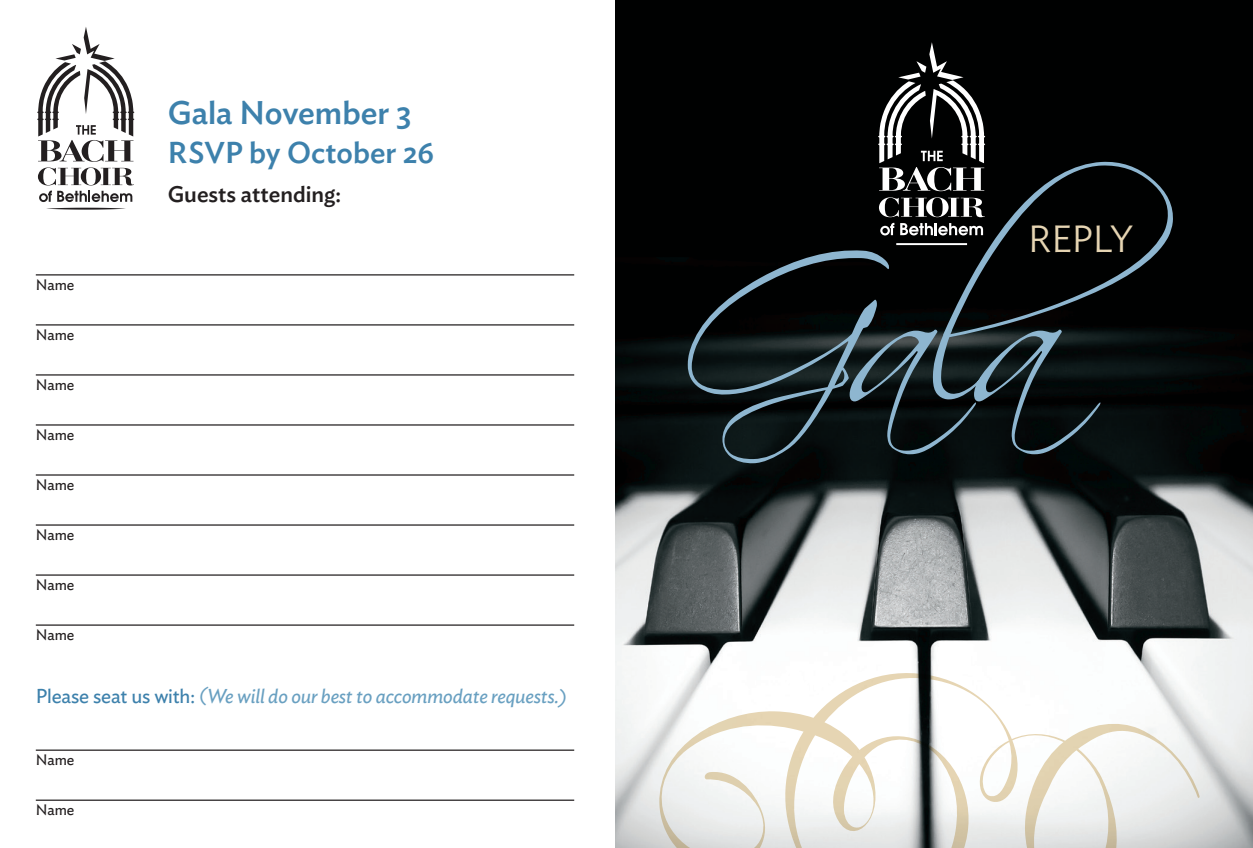
<style>
.page{position:relative;width:1253px;height:848px;background:#fff}
.page>*{position:absolute;margin:0;border:0;box-sizing:border-box;transform-origin:0 0}
.t1{font:300 37.5px "Ideal Sans";color:#e6d5b3}
.t2{font:500 32.5px "Ideal Sans";color:#3d81ac}
.t3{font:500 30px "Ideal Sans";color:#3d81ac}
.t4{font:500 22.5px "Ideal Sans";color:#231f20}
.t5{font:italic 20px "Ideal Sans";letter-spacing:-.01em;color:#69a0c1}
.t6{font:15px "Ideal Sans";color:#231f20}
.s1{font-style:normal;color:#3d81ac}
</style>
<div class="page">
<img style="left:615px;top:0;width:637px;height:848px">
<svg style="left:688px;top:161px;width:486px;height:302px;background:#101719"></svg>
<hr style="left:896px;top:243px;width:71px;height:2px;background:#fff">
<svg style="left:879px;top:197px;width:106px;height:20px"></svg>
<svg style="left:880px;top:223px;width:14px;height:12px"></svg>
<svg style="left:900px;top:223px;width:83px;height:12px"></svg>
<svg style="left:878px;top:42px;width:107px;height:149px"></svg>
<hr style="left:36px;top:274px;width:538px;height:1px;background:#231f20">
<hr style="left:36px;top:324px;width:538px;height:1px;background:#231f20">
<hr style="left:36px;top:374px;width:538px;height:1px;background:#231f20">
<hr style="left:36px;top:424px;width:538px;height:1px;background:#231f20">
<hr style="left:36px;top:474px;width:538px;height:1px;background:#231f20">
<hr style="left:36px;top:524px;width:538px;height:1px;background:#231f20">
<hr style="left:36px;top:574px;width:538px;height:1px;background:#231f20">
<hr style="left:36px;top:624px;width:538px;height:1px;background:#231f20">
<hr style="left:36px;top:749px;width:538px;height:1px;background:#231f20">
<hr style="left:36px;top:799px;width:538px;height:1px;background:#231f20">
<svg style="left:37px;top:27px;width:97px;height:175px"></svg>
<svg style="left:46px;top:208px;width:80px;height:1px"></svg>
<svg style="left:659px;top:673px;width:540px;height:175px"></svg>
<p class="t6" style="left:36px;top:273px;width:40px">Name</p>
<p class="t6" style="left:36px;top:323px;width:40px">Name</p>
<p class="t6" style="left:36px;top:373px;width:40px">Name</p>
<p class="t6" style="left:36px;top:423px;width:40px">Name</p>
<p class="t6" style="left:36px;top:473px;width:40px">Name</p>
<p class="t6" style="left:36px;top:523px;width:40px">Name</p>
<p class="t6" style="left:36px;top:573px;width:40px">Name</p>
<p class="t6" style="left:36px;top:623px;width:40px">Name</p>
<h2 class="t2" style="left:168px;top:88px;width:246px">Gala November 3</h2>
<h3 class="t3" style="left:168px;top:130px;width:268px">RSVP by October 26</h3>
<p class="t4" style="left:168px;top:177px;width:175px">Guests attending:</p>
<p class="t5" style="left:36px;top:680px;width:533px"><span class="s1">Please seat us with:</span> (We will do our best to accommodate requests.)</p>
<p class="t6" style="left:36px;top:748px;width:40px">Name</p>
<p class="t6" style="left:36px;top:798px;width:40px">Name</p>
<h1 class="t1" style="left:1028px;top:210px;width:106px">REPLY</h1>
</div>
